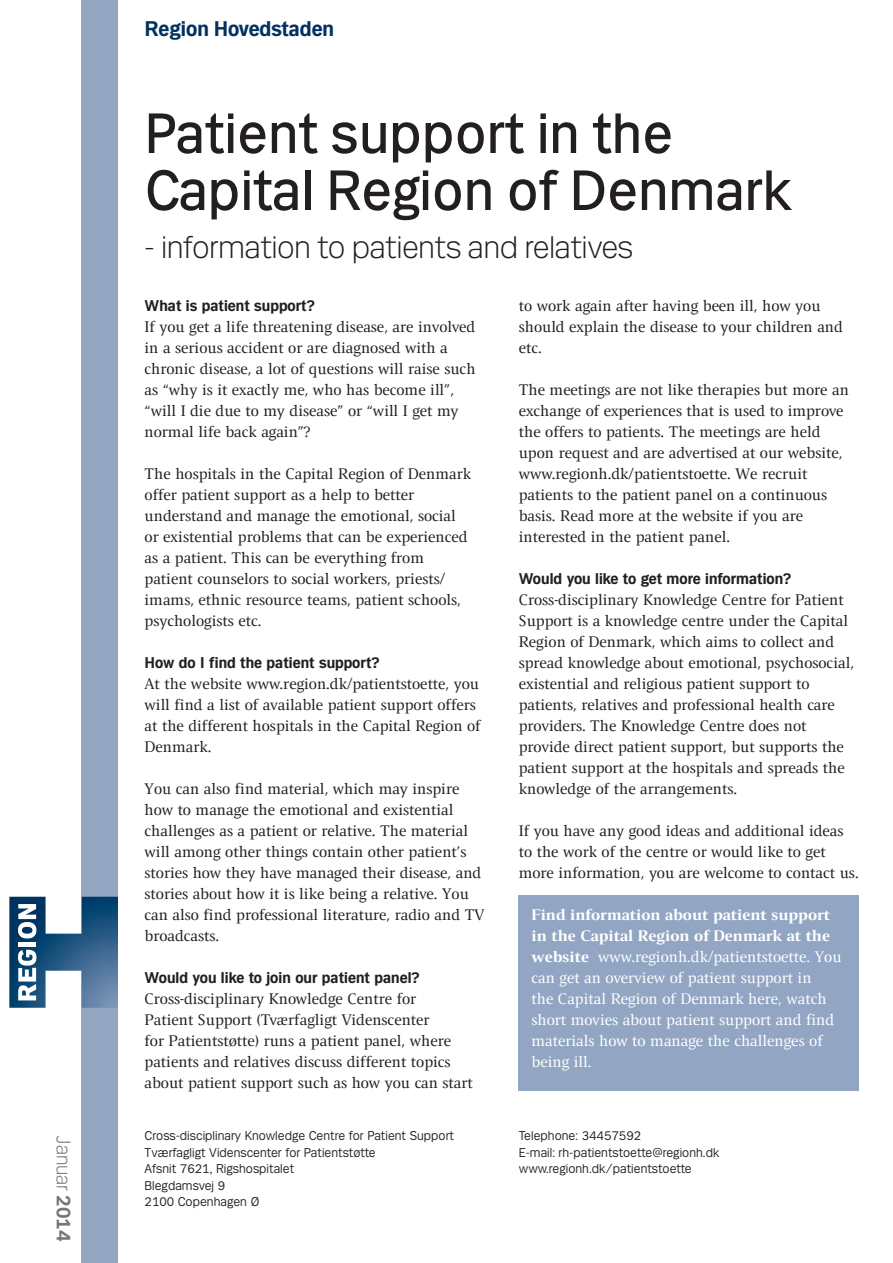
<style>
.page{position:relative;width:893px;height:1263px;background:#fff}
.page>*{position:absolute;margin:0;border:0;box-sizing:border-box;transform-origin:0 0}
.overskrift{font:60px "Mari";color:#231f20}
.underoverskrift{font:300 33px "Mari";color:#231f20}
.xpublishny_10_Afsend{font:700 22.5px "Mari";color:#003260}
.Forside_Emne_dato{font:300 21px "Mari";color:#757679}
.brød{font:16.5px/21px "Press Serif Pro";color:#231f20}
.brød-2{font:16.5px/21px "Press Serif Pro";color:#fff}
.mellem{font:700 16.5px "Mari";color:#231f20}
.Afsender{font:13.5px "Mari";color:#231f20}
.s1{font-weight:700}
</style>
<div class="page">
<div style="left:82px;top:0;width:36px;height:1263px;background:#92a6c2"></div>
<svg style="left:9px;top:897px;width:109px;height:111px"></svg>
<div style="left:519px;top:895px;width:340px;height:196px;background:#92a6c3"></div>
<p class="Forside_Emne_dato" style="left:77px;top:1136px;width:107px;rotate:90deg">Januar <span class="s1">2014</span></p>
<p class="xpublishny_10_Afsend" style="left:145px;top:15px;width:191px">Region Hovedstaden</p>
<p class="overskrift" style="left:145px;top:97px;width:530px">Patient support in the</p>
<p class="overskrift" style="left:145px;top:154px;width:648px">Capital Region of Denmark</p>
<p class="underoverskrift" style="left:145px;top:227px;width:490px">- information to patients and relatives</p>
<p class="mellem" style="left:145px;top:296px;width:172px">What is patient support?</p>
<p class="brød" style="left:145px;top:316px;width:332px">If you get a life threatening disease, are involved in a serious accident or are diagnosed with a chronic disease, a lot of questions will raise such as “why is it exactly me, who has become ill”, “will I die due to my disease” or “will I get my normal life back again”?</p>
<p class="brød" style="left:145px;top:463px;width:328px">The hospitals in the Capital Region of Denmark offer patient support as a help to better understand and manage the emotional, social or existential problems that can be experienced as a patient. This can be everything from patient counselors to social workers, priests/ imams, ethnic resource teams, patient schools, psychologists etc.</p>
<p class="mellem" style="left:145px;top:653px;width:237px">How do I find the patient support?</p>
<p class="brød" style="left:145px;top:673px;width:338px">At the website www.region.dk/patientstoette, you will find a list of available patient support offers at the different hospitals in the Capital Region of Denmark.</p>
<p class="brød" style="left:145px;top:778px;width:341px">You can also find material, which may inspire how to manage the emotional and existential challenges as a patient or relative. The material will among other things contain other patient’s stories how they have managed their disease, and stories about how it is like being a relative. You can also find professional literature, radio and TV broadcasts.</p>
<p class="mellem" style="left:145px;top:968px;width:277px">Would you like to join our patient panel?</p>
<p class="brød" style="left:145px;top:988px;width:330px">Cross-disciplinary Knowledge Centre for<br>Patient Support (Tværfagligt Videnscenter<br>for Patientstøtte) runs a patient panel, where patients and relatives discuss different topics about patient support such as how you can start</p>
<p class="Afsender" style="left:145px;top:1128px;width:311px">Cross-disciplinary Knowledge Centre for Patient Support</p>
<p class="Afsender" style="left:145px;top:1144px;width:233px">Tværfagligt Videnscenter for Patientstøtte</p>
<p class="Afsender" style="left:145px;top:1161px;width:151px">Afsnit 7621, Rigshospitalet</p>
<p class="Afsender" style="left:145px;top:1177px;width:82px">Blegdamsvej 9</p>
<p class="Afsender" style="left:145px;top:1194px;width:116px">2100 Copenhagen Ø</p>
<p class="brød" style="left:519px;top:295px;width:326px">to work again after having been ill, how you should explain the disease to your children and etc.</p>
<p class="brød" style="left:519px;top:379px;width:332px">The meetings are not like therapies but more an exchange of experiences that is used to improve the offers to patients. The meetings are held upon request and are advertised at our website, www.regionh.dk/patientstoette. We recruit patients to the patient panel on a continuous basis. Read more at the website if you are interested in the patient panel.</p>
<p class="mellem" style="left:519px;top:569px;width:274px">Would you like to get more information?</p>
<p class="brød" style="left:519px;top:589px;width:337px">Cross-disciplinary Knowledge Centre for Patient Support is a knowledge centre under the Capital Region of Denmark, which aims to collect and spread knowledge about emotional, psychosocial, existential and religious patient support to patients, relatives and professional health care providers. The Knowledge Centre does not provide direct patient support, but supports the patient support at the hospitals and spreads the knowledge of the arrangements.</p>
<p class="brød" style="left:519px;top:820px;width:341px">If you have any good ideas and additional ideas to the work of the centre or would like to get more information, you are welcome to contact us.</p>
<p class="brød-2" style="left:531px;top:904px;width:312px"><span class="s1">Find information about patient support in the Capital Region of Denmark at the website</span> www.regionh.dk/patientstoette. You can get an overview of patient support in<br>the Capital Region of Denmark here, watch short movies about patient support and find materials how to manage the challenges of being ill.</p>
<p class="Afsender" style="left:519px;top:1128px;width:124px">Telephone: 34457592</p>
<p class="Afsender" style="left:519px;top:1144px;width:202px">E-mail: rh-patientstoette@regionh.dk</p>
<p class="Afsender" style="left:519px;top:1161px;width:175px">www.regionh.dk/patientstoette</p>
</div>
